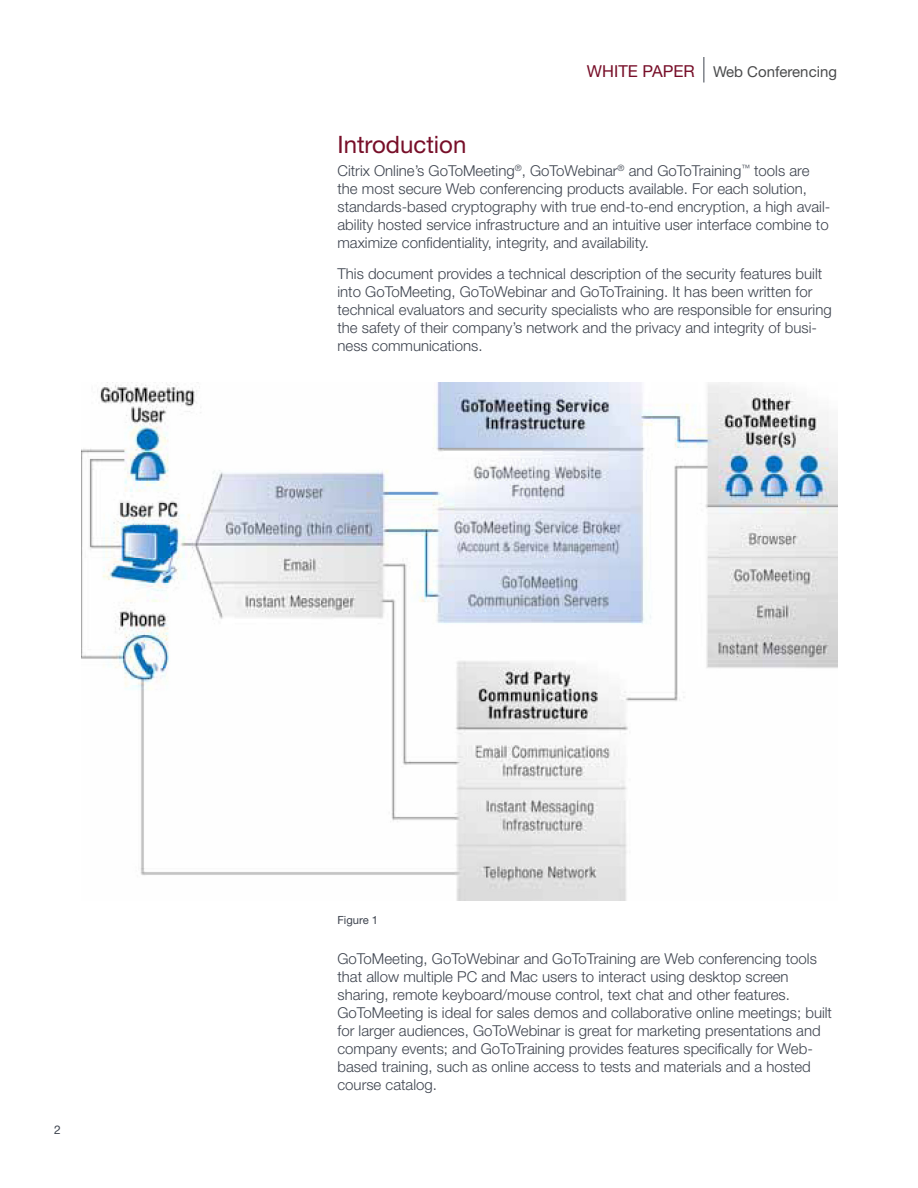
<style>
.page{position:relative;width:918px;height:1188px;background:#fff}
.page>*{position:absolute;margin:0;border:0;box-sizing:border-box;transform-origin:0 0}
.Sub_heads{font:24px "Helvetica Neue";color:#770e28}
.Body_Copy{font:300 15px/18px "Helvetica Neue";color:#3e444f}
.t1{font:15px "Helvetica Neue";color:#4b4c4d}
.t2{font:12px "Helvetica Neue";color:#3e444f}
.Figure_copy{font:11.25px "Helvetica Neue";color:#3e444f}
.s1{font-size:16.5px;color:#770e28}
</style>
<div class="page">
<svg style="left:704px;top:57px;width:1px;height:25px"></svg>
<img style="left:81px;top:382px;width:757px;height:518px">
<p class="t2" style="left:54px;top:1122px;width:8px">2</p>
<p class="t1" style="left:587px;top:62px;width:252px"><span class="s1">WHITE PAPER</span> Web Conferencing</p>
<p class="Sub_heads" style="left:338px;top:130px;width:130px">Introduction</p>
<p class="Body_Copy" style="left:338px;top:161px;width:494px">Citrix Online’s GoToMeeting<sup>®</sup>, GoToWebinar<sup>®</sup> and GoToTraining<sup>™</sup> tools are the most secure Web conferencing products available. For each solution, standards-based cryptography with true end-to-end encryption, a high avail&shy;ability hosted service infrastructure and an intuitive user interface combine to maximize confidentiality, integrity, and availability.</p>
<p class="Body_Copy" style="left:338px;top:264px;width:496px">This document provides a technical description of the security features built into GoToMeeting, GoToWebinar and GoToTraining. It has been written for technical evaluators and security specialists who are responsible for ensuring the safety of their company’s network and the privacy and integrity of busi&shy;ness communications.</p>
<p class="Figure_copy" style="left:338px;top:913px;width:42px">Figure 1</p>
<p class="Body_Copy" style="left:338px;top:950px;width:496px">GoToMeeting, GoToWebinar and GoToTraining are Web conferencing tools that allow multiple PC and Mac users to interact using desktop screen sharing, remote keyboard/mouse control, text chat and other features.<br>GoToMeeting is ideal for sales demos and collaborative online meetings; built for larger audiences, GoToWebinar is great for marketing presentations and company events; and GoToTraining provides features specifically for Web&shy;based training, such as online access to tests and materials and a hosted course catalog.</p>
</div>
